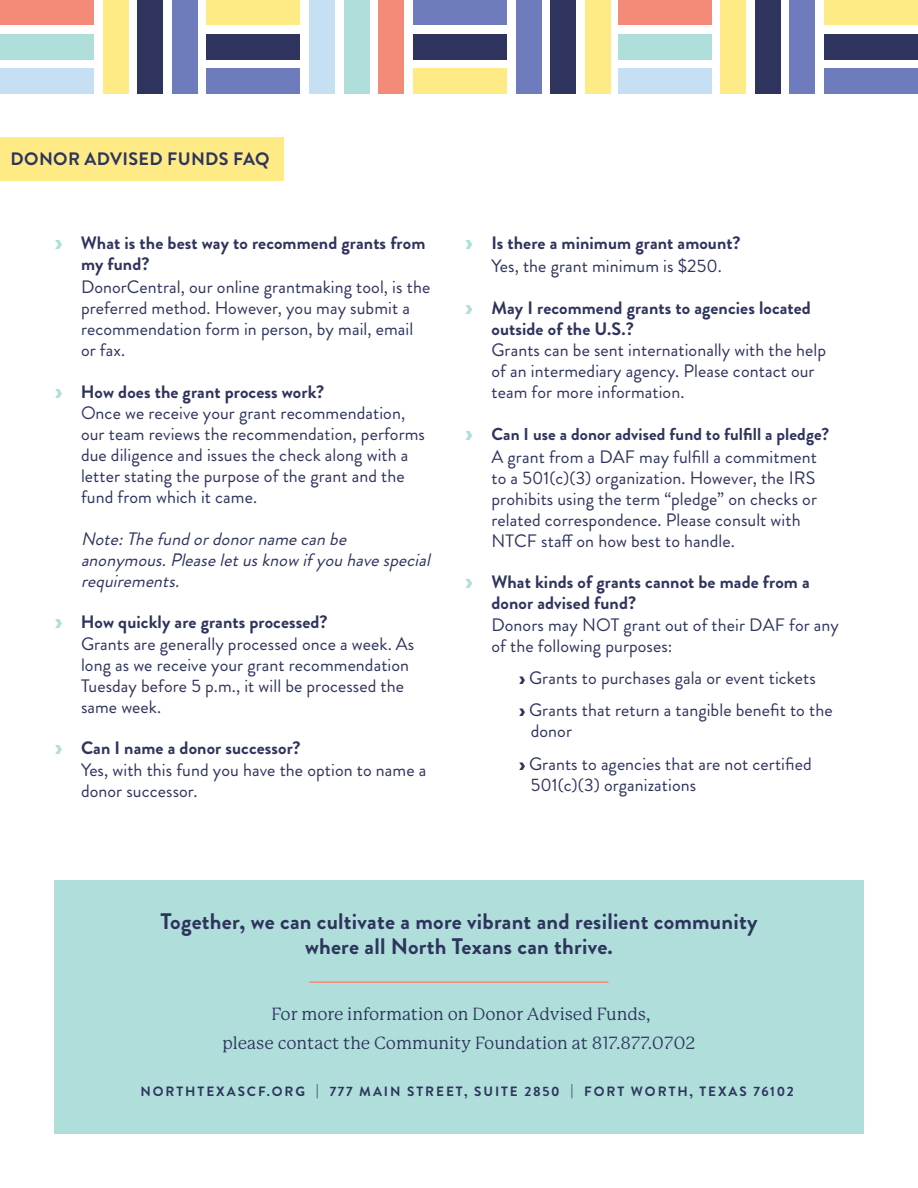
<style>
.page{position:relative;width:918px;height:1188px;background:#fff}
.page>*{position:absolute;margin:0;border:0;box-sizing:border-box;transform-origin:0 0}
.t1{font:700 22.5px/25.5px "Brandon Grotesque";letter-spacing:.01em;color:#2e345d;text-align:center}
.t2{font:18px/21px "Brandon Grotesque";letter-spacing:.005em;color:#2e345d}
.t3{font:700 18px/21px "Brandon Grotesque";letter-spacing:.005em;color:#2e345d}
.t4{font:italic 18px/21px "Brandon Grotesque";color:#2e345d}
.t5{font:17.25px "P22 Mackinac Pro";color:#2e345d}
.t6{font:700 17.25px "Brandon Grotesque";letter-spacing:.005em;color:#2e345d}
.t7{font:700 13.5px "Brandon Grotesque";letter-spacing:.145em;color:#2e345d}
.s1{font-family:"Brother 1816 Black";font-weight:400;color:#afdedb}
.s2{font-family:"Brother 1816 Black";font-weight:400;font-size:18px;color:#afdedb}
.s3{font-family:"Brother 1816 Black";font-size:15px}
</style>
<div class="page">
<div style="left:54px;top:881px;width:810px;height:253px;background:#afdedb"></div>
<hr style="left:309px;top:981px;width:300px;height:2px;background:#f48b78">
<div style="left:172px;top:0;width:25px;height:93px;background:#6e7bbc"></div>
<div style="left:137px;top:0;width:26px;height:93px;background:#2e345d"></div>
<div style="left:103px;top:0;width:25px;height:93px;background:#ffeb85"></div>
<div style="left:0;top:68px;width:94px;height:26px;background:#c7dff2"></div>
<div style="left:0;top:34px;width:94px;height:25px;background:#afdedb"></div>
<div style="left:0;top:0;width:94px;height:25px;background:#f48b78"></div>
<div style="left:206px;top:69px;width:94px;height:25px;background:#6e7bbc"></div>
<div style="left:206px;top:34px;width:94px;height:25px;background:#2e345d"></div>
<div style="left:206px;top:0;width:94px;height:25px;background:#ffeb85"></div>
<div style="left:516px;top:0;width:25px;height:94px;background:#6e7bbc"></div>
<div style="left:551px;top:0;width:25px;height:94px;background:#2e345d"></div>
<div style="left:585px;top:0;width:25px;height:94px;background:#ffeb85"></div>
<div style="left:310px;top:0;width:25px;height:93px;background:#c7dff2"></div>
<div style="left:344px;top:0;width:25px;height:93px;background:#afdedb"></div>
<div style="left:379px;top:0;width:25px;height:93px;background:#f48b78"></div>
<div style="left:413px;top:0;width:94px;height:25px;background:#6e7bbc"></div>
<div style="left:413px;top:34px;width:94px;height:25px;background:#2e345d"></div>
<div style="left:413px;top:68px;width:94px;height:26px;background:#ffeb85"></div>
<div style="left:790px;top:0;width:25px;height:93px;background:#6e7bbc"></div>
<div style="left:755px;top:0;width:26px;height:93px;background:#2e345d"></div>
<div style="left:721px;top:0;width:25px;height:93px;background:#ffeb85"></div>
<div style="left:618px;top:68px;width:94px;height:26px;background:#c7dff2"></div>
<div style="left:618px;top:34px;width:94px;height:25px;background:#afdedb"></div>
<div style="left:618px;top:0;width:94px;height:25px;background:#f48b78"></div>
<div style="left:824px;top:69px;width:94px;height:25px;background:#6e7bbc"></div>
<div style="left:824px;top:34px;width:94px;height:25px;background:#2e345d"></div>
<div style="left:824px;top:0;width:94px;height:25px;background:#ffeb85"></div>
<div style="left:0;top:137px;width:284px;height:44px;background:#ffeb85"></div>
<p class="t3" style="left:11px;top:149px;width:261px">DONOR ADVISED FUNDS FAQ</p>
<p class="t3" style="left:81px;top:233px;width:346px;text-indent:-27px"><span class="s1">›</span> What is the best way to recommend grants from my fund?</p>
<p class="t2" style="left:81px;top:277px;width:351px">DonorCentral, our online grantmaking tool, is the preferred method. However, you may submit a recommendation form in person, by mail, email or fax.</p>
<p class="t3" style="left:54px;top:381px;width:272px"><span class="s1">›</span> How does the grant process work?</p>
<p class="t2" style="left:81px;top:403px;width:346px">Once we receive your grant recommendation, our team reviews the recommendation, performs due diligence and issues the check along with a letter stating the purpose of the grant and the fund from which it came.</p>
<p class="t4" style="left:81px;top:528px;width:356px">Note:Thefundordonornamecanbe anonymous.Pleaseletusknow ifyouhavespecial requirements.</p>
<p class="t3" style="left:54px;top:612px;width:275px"><span class="s1">›</span> How quickly are grants processed?</p>
<p class="t2" style="left:81px;top:633px;width:335px">Grants are generally processed once a week. As long as we receive your grant recommendation Tuesday before 5 p.m., it will be processed the same week.</p>
<p class="t3" style="left:54px;top:738px;width:248px"><span class="s1">›</span> Can I name a donor successor?</p>
<p class="t2" style="left:81px;top:759px;width:347px">Yes, with this fund you have the option to name a donor successor.</p>
<p class="t3" style="left:465px;top:233px;width:278px"><span class="s1">›</span> Is there a minimum grant amount?</p>
<p class="t2" style="left:492px;top:256px;width:232px">Yes, the grant minimum is $250.</p>
<p class="t3" style="left:492px;top:297px;width:321px;text-indent:-27px"><span class="s1">›</span> May I recommend grants to agencies located outside of the U.S.?</p>
<p class="t2" style="left:492px;top:340px;width:336px">Grants can be sent internationally with the help of an intermediary agency. Please contact our team for more information.</p>
<p class="t6" style="left:465px;top:422px;width:366px"><span class="s2">›</span> Can I use a donor advised fund to fulfill a pledge?</p>
<p class="t2" style="left:492px;top:447px;width:327px">A grant from a DAF may fulfill a commitment to a 501(c)(3) organization. However, the IRS prohibits using the term “pledge” on checks or related correspondence. Please consult with NTCF staff on how best to handle.</p>
<p class="t3" style="left:492px;top:572px;width:320px;text-indent:-27px"><span class="s1">›</span> What kinds of grants cannot be made from a donor advised fund?</p>
<p class="t2" style="left:492px;top:615px;width:349px">Donors may NOT grant out of their DAF for any of the following purposes:</p>
<p class="t2" style="left:519px;top:668px;width:299px"><span class="s3">›</span> Grants to purchases gala or event tickets</p>
<p class="t2" style="left:531px;top:700px;width:303px;text-indent:-12px"><span class="s3">›</span> Grants that return a tangible benefit to the donor</p>
<p class="t2" style="left:531px;top:753px;width:282px;text-indent:-12px"><span class="s3">›</span> Grants to agencies that are not certified<br>501(c)(3) organizations</p>
<p class="t1" style="left:161px;top:909px;width:598px">Together, we can cultivate a more vibrant and resilient community where all North Texans can thrive.</p>
<p class="t5" style="left:272px;top:1005px;width:380px">For more information on Donor Advised Funds,</p>
<p class="t5" style="left:222px;top:1033px;width:475px">please contact the Community Foundation at 817.877.0702</p>
<p class="t7" style="left:140px;top:1082px;width:655px">NORTHTEXASCF.ORG | 777 MAIN STREET, SUITE 2850 | FORT WORTH, TEXAS 76102</p>
</div>
